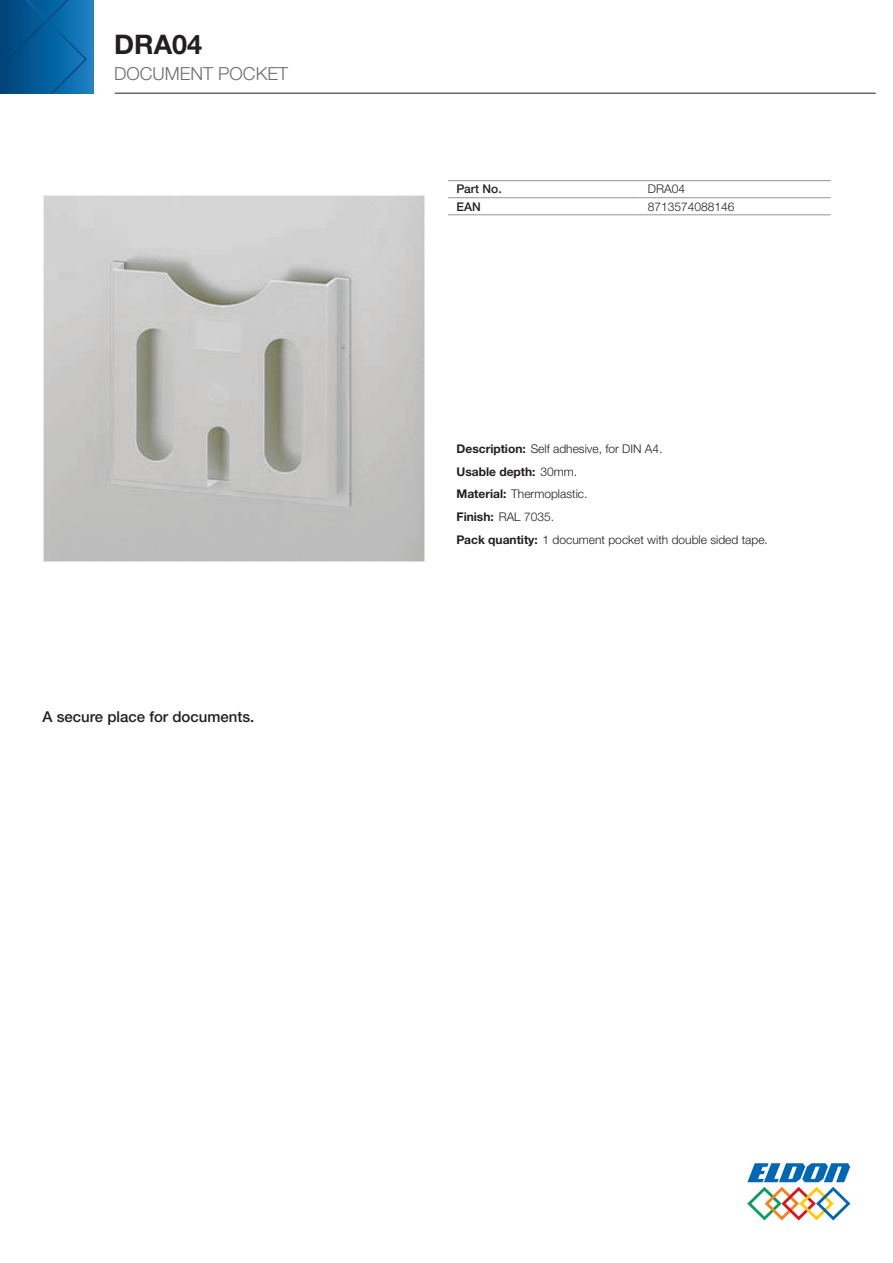
<style>
.page{position:relative;width:893px;height:1263px;background:#fff}
.page>*{position:absolute;margin:0;border:0;box-sizing:border-box;transform-origin:0 0}
.t1{font:700 27px "Helvetica Neue LTW1 G";color:#231f20}
.t2{font:300 18px "Helvetica Neue LTW1 G";color:#6c6d70}
.t3{font:500 15px "Helvetica Neue LTW1 G";color:#231f20}
.t4{font:300 12px/23px "Helvetica Neue LTW1 G";color:#231f20}
.t5{font:500 12px "Helvetica Neue LTW1 G";color:#231f20}
.s1{font-weight:700}
</style>
<div class="page">
<svg style="left:747px;top:1163px;width:103px;height:57px"></svg>
<div style="left:0;top:0;width:93px;height:94px;background:#2380c2"></div>
<svg style="left:0;top:0;width:87px;height:94px;background:#065d99"></svg>
<hr style="left:115px;top:93px;width:761px;height:1px;background:#231f20">
<hr style="left:448px;top:180px;width:191px;height:1px;background:#939598">
<hr style="left:639px;top:180px;width:192px;height:1px;background:#939598">
<hr style="left:448px;top:197px;width:191px;height:1px;background:#939598">
<hr style="left:448px;top:215px;width:191px;height:1px;background:#939598">
<hr style="left:639px;top:197px;width:192px;height:1px;background:#939598">
<hr style="left:639px;top:215px;width:192px;height:1px;background:#939598">
<img style="left:43px;top:195px;width:381px;height:367px">
<h1 class="t1" style="left:114px;top:28px;width:90px">DRA04</h1>
<h2 class="t2" style="left:114px;top:63px;width:175px">Document pocket</h2>
<p class="t3" style="left:43px;top:708px;width:213px">A secure place for documents.</p>
<p class="t5" style="left:457px;top:182px;width:47px">Part No.</p>
<p class="t4" style="left:648px;top:178px;width:39px">DRA04</p>
<p class="t5" style="left:457px;top:199px;width:26px">EAN</p>
<p class="t4" style="left:648px;top:195px;width:88px">8713574088146</p>
<p class="t4" style="left:457px;top:437px;width:313px"><span class="s1">Description:</span> Self adhesive, for DIN A4.<br><span class="s1">Usable depth:</span> 30mm.<br><span class="s1">Material:</span> Thermoplastic.<br><span class="s1">Finish:</span> RAL 7035.<br><span class="s1">Pack quantity:</span> 1 document pocket with double sided tape.</p>
</div>
